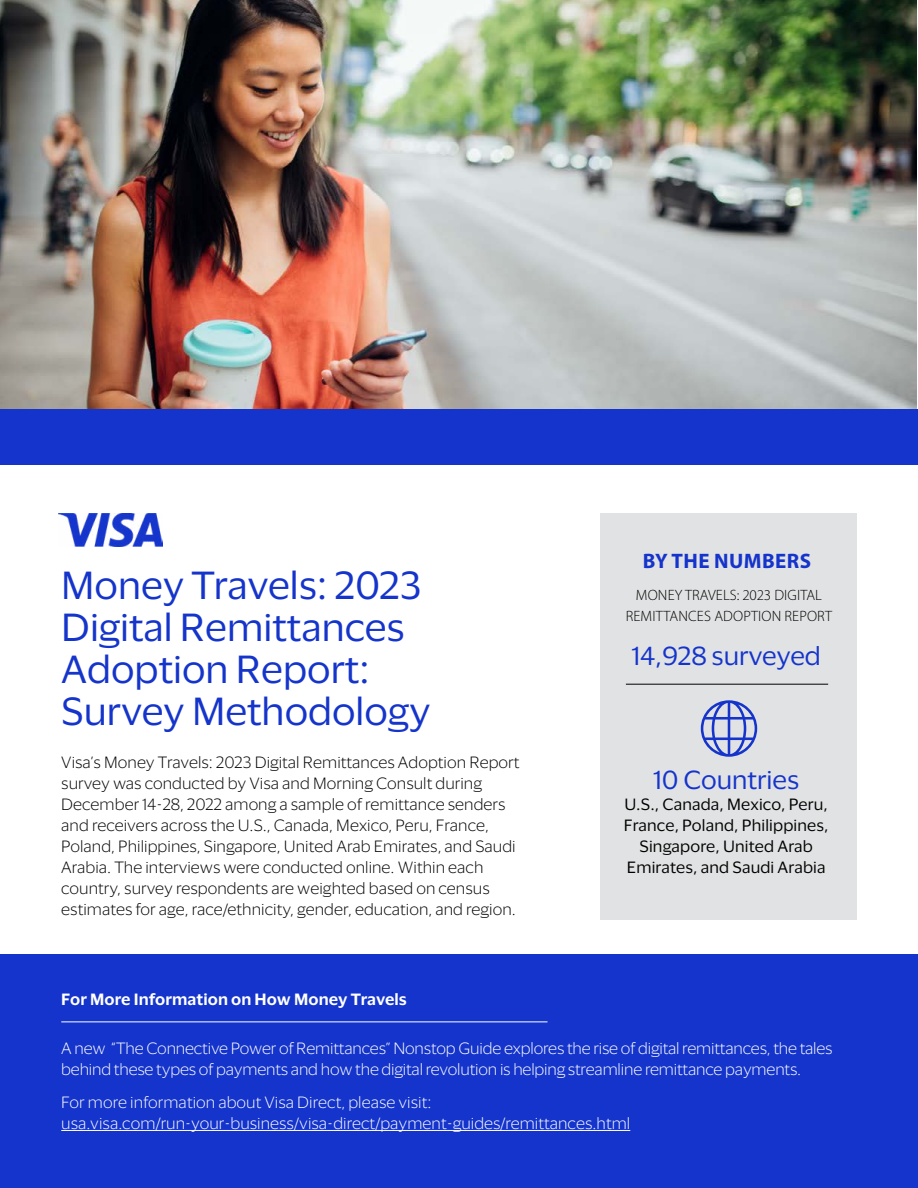
<style>
.page{position:relative;width:918px;height:1188px;background:#fff}
.page>*{position:absolute;margin:0;border:0;box-sizing:border-box;transform-origin:0 0}
.t1{font:36px/42px "Visa Dialect";color:#1434cb}
.t2{font:24px "Visa Dialect";color:#1434cb}
.t3{font:700 21px "Myriad Pro";letter-spacing:.02em;color:#1434cb}
.t4{font:300 15px/21px "Visa Dialect";letter-spacing:.005em;color:#000}
.t5{font:300 15px/21px "Visa Dialect";letter-spacing:-.01em;color:#fff}
.t6{font:15px/21px "Visa Dialect";letter-spacing:.01em;color:#000;text-align:center}
.t7{font:300 15px/21px "Myriad Pro";letter-spacing:.01em;color:#000;text-align:center}
.t8{font:600 15px "Visa Dialect";letter-spacing:.005em;color:#fff}
</style>
<div class="page">
<div style="left:601px;top:513px;width:256px;height:407px;background:#e1e2e3"></div>
<svg style="left:701px;top:700px;width:56px;height:57px"></svg>
<div style="left:0;top:954px;width:918px;height:234px;background:#1434cb"></div>
<hr style="left:61px;top:1130px;width:569px;height:1px;background:#fff">
<img style="left:58px;top:513px;width:105px;height:34px">
<img style="left:0;top:0;width:917px;height:410px">
<hr style="left:626px;top:684px;width:202px;height:1px;background:#000">
<hr style="left:61px;top:1022px;width:487px;height:1px;background:#fff">
<div style="left:0;top:410px;width:918px;height:54px;background:#1434cb"></div>
<h1 class="t1" style="left:61px;top:562px;width:371px">Money Travels: 2023<br>Digital Remittances<br>Adoption Report:<br>Survey Methodology</h1>
<p class="t4" style="left:61px;top:751px;width:460px">Visa’s Money Travels: 2023 Digital Remittances Adoption Report survey was conducted by Visa and Morning Consult during December 14-28, 2022 among a sample of remittance senders and receivers across the U.S., Canada, Mexico, Peru, France, Poland, Philippines, Singapore, United Arab Emirates, and Saudi Arabia. The interviews were conducted online. Within each country, survey respondents are weighted based on census estimates for age, race/ethnicity, gender, education, and region.</p>
<h3 class="t3" style="left:643px;top:547px;width:170px">BY THE NUMBERS</h3>
<p class="t7" style="left:626px;top:584px;width:208px">MONEY TRAVELS: 2023 DIGITAL<br>REMITTANCES ADOPTION REPORT</p>
<h2 class="t2" style="left:631px;top:638px;width:191px">14,928 surveyed</h2>
<h2 class="t2" style="left:653px;top:762px;width:147px">10 Countries</h2>
<p class="t6" style="left:624px;top:793px;width:206px">U.S., Canada, Mexico, Peru,<br>France, Poland, Philippines,<br>Singapore, United Arab<br>Emirates, and Saudi Arabia</p>
<p class="t8" style="left:61px;top:988px;width:347px">For More Information on How Money Travels</p>
<p class="t5" style="left:61px;top:1037px;width:773px">A new “The Connective Power of Remittances” Nonstop Guide explores the rise of digital remittances, the tales behind these types of payments and how the digital revolution is helping streamline remittance payments.</p>
<p class="t5" style="left:61px;top:1091px;width:570px">For more information about Visa Direct, please visit: usa.visa.com/run-your-business/visa-direct/payment-guides/remittances.html</p>
</div>
